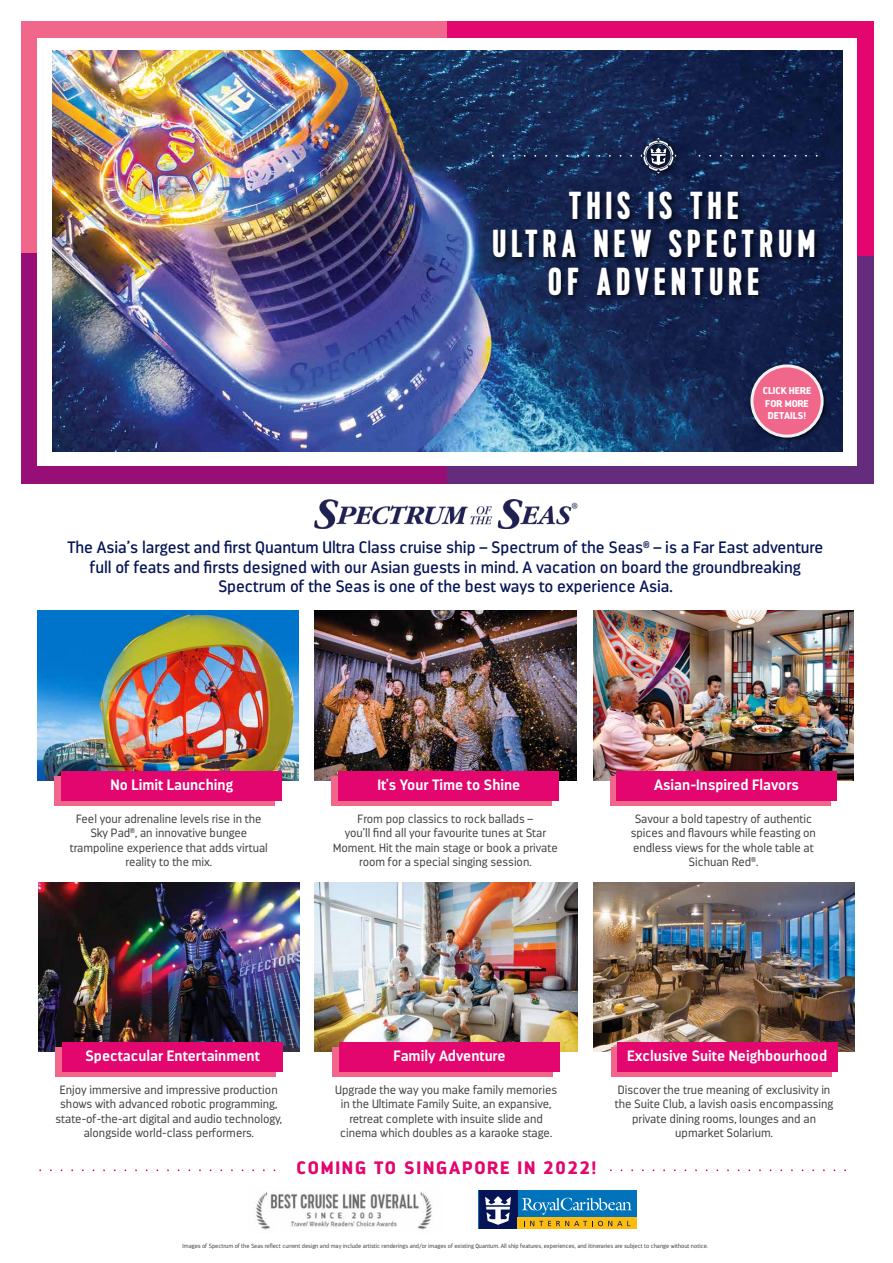
<style>
.page{position:relative;width:893px;height:1263px;background:#fff}
.page>*{position:absolute;margin:0;border:0;box-sizing:border-box;transform-origin:0 0}
.t1{font:700 39px/37.5px "Kapra";letter-spacing:.12em;color:#fff;text-align:center}
.t2{font:900 18px "Darwin";letter-spacing:.1em;color:#e2066e}
.t3{font:16.5px/19.5px "Darwin";color:#061456;text-align:center}
.t4{font:700 15px "Darwin";color:#fff}
.t5{font:300 12px/14.4px "Darwin";color:#414042;text-align:center}
.t6{font:900 9.75px/12.5px "Darwin";color:#fff}
.t7{font:300 6px "Darwin";color:#414042}
</style>
<div class="page">
<img style="left:38px;top:610px;width:260px;height:170px">
<img style="left:593px;top:610px;width:261px;height:170px">
<img style="left:314px;top:610px;width:263px;height:170px">
<img style="left:52px;top:50px;width:791px;height:401px">
<svg style="left:610px;top:776px;width:220px;height:29px"></svg>
<div style="left:616px;top:771px;width:221px;height:29px;background:#e2066e"></div>
<img style="left:480px;top:181px;width:353px;height:135px">
<svg style="left:332px;top:776px;width:220px;height:29px"></svg>
<div style="left:339px;top:771px;width:220px;height:29px;background:#e2066e"></div>
<svg style="left:54px;top:776px;width:221px;height:29px"></svg>
<div style="left:62px;top:771px;width:220px;height:29px;background:#e2066e"></div>
<img style="left:636px;top:133px;width:49px;height:50px">
<svg style="left:640px;top:138px;width:36px;height:36px"></svg>
<img style="left:748px;top:362px;width:81px;height:81px">
<div style="left:752px;top:366px;width:70px;height:70px;background:#f1678c;border-radius:50%"></div>
<div style="left:750px;top:364px;width:74px;height:74px;border:3px solid #f1f1f2;border-radius:50%"></div>
<div style="left:446px;top:21px;width:423px;height:16px;background:#e2066e"></div>
<div style="left:21px;top:27px;width:16px;height:227px;background:#f1678c"></div>
<div style="left:21px;top:254px;width:16px;height:220px;background:#960e76"></div>
<div style="left:858px;top:21px;width:16px;height:235px;background:#e2066e"></div>
<div style="left:858px;top:256px;width:16px;height:219px;background:#652b7c"></div>
<div style="left:21px;top:21px;width:425px;height:16px;background:#f1678c"></div>
<div style="left:442px;top:466px;width:432px;height:17px;background:#652b7c"></div>
<div style="left:21px;top:466px;width:425px;height:17px;background:#960e76"></div>
<img style="left:39px;top:882px;width:260px;height:169px">
<img style="left:594px;top:882px;width:260px;height:169px">
<img style="left:315px;top:882px;width:262px;height:169px">
<svg style="left:611px;top:1047px;width:220px;height:29px"></svg>
<div style="left:617px;top:1042px;width:220px;height:29px;background:#e2066e"></div>
<svg style="left:332px;top:1047px;width:221px;height:29px"></svg>
<div style="left:339px;top:1042px;width:221px;height:29px;background:#e2066e"></div>
<svg style="left:55px;top:1047px;width:220px;height:29px"></svg>
<div style="left:62px;top:1042px;width:221px;height:29px;background:#e2066e"></div>
<div style="left:479px;top:1191px;width:158px;height:38px;background:#0073bb"></div>
<div style="left:479px;top:1191px;width:38px;height:38px;background:#061456"></div>
<div style="left:517px;top:1217px;width:120px;height:12px;background:#febc11"></div>
<svg style="left:524px;top:1221px;width:106px;height:5px"></svg>
<svg style="left:485px;top:1196px;width:26px;height:29px"></svg>
<svg style="left:522px;top:1198px;width:110px;height:17px"></svg>
<img style="left:255px;top:1191px;width:177px;height:39px">
<img style="left:487px;top:150px;width:156px;height:16px">
<svg style="left:493px;top:155px;width:138px;height:2px"></svg>
<img style="left:685px;top:150px;width:143px;height:16px">
<svg style="left:690px;top:155px;width:127px;height:2px"></svg>
<svg style="left:40px;top:1169px;width:236px;height:2px"></svg>
<svg style="left:611px;top:1169px;width:235px;height:2px"></svg>
<img style="left:314px;top:499px;width:264px;height:30px">
<h1 class="t1" style="left:492px;top:188px;width:325px">THIS IS THE<br>ULTRA NEW SPECTRUM<br>OF ADVENTURE</h1>
<p class="t6" style="left:763px;top:385px;width:50px">CLICK HERE<br>FOR MORE<br>DETAILS!</p>
<p class="t3" style="left:67px;top:538px;width:757px">The Asia’s largest and first Quantum Ultra Class cruise ship – Spectrum of the Seas<sup>®</sup> – is a Far East adventure full of feats and firsts designed with our Asian guests in mind. A vacation on board the groundbreaking<br>Spectrum of the Seas is one of the best ways to experience Asia.</p>
<p class="t4" style="left:111px;top:776px;width:124px">No Limit Launching</p>
<p class="t4" style="left:377px;top:776px;width:144px">It's Your Time to Shine</p>
<p class="t5" style="left:70px;top:812px;width:200px">Feel your adrenaline levels rise in the<br>Sky Pad<sup>®</sup>, an innovative bungee trampoline experience that adds virtual reality to the mix.</p>
<p class="t5" style="left:333px;top:812px;width:226px">From pop classics to rock ballads –<br>you’ll find all your favourite tunes at Star Moment. Hit the main stage or book a private room for a special singing session.</p>
<p class="t4" style="left:654px;top:776px;width:146px">Asian-Inspired Flavors</p>
<p class="t5" style="left:631px;top:812px;width:187px">Savour a bold tapestry of authentic spices and flavours while feasting on endless views for the whole table at<br>Sichuan Red<sup>®</sup>.</p>
<p class="t4" style="left:85px;top:1047px;width:176px">Spectacular Entertainment</p>
<p class="t4" style="left:394px;top:1047px;width:114px">Family Adventure</p>
<p class="t4" style="left:627px;top:1047px;width:201px">Exclusive Suite Neighbourhood</p>
<p class="t5" style="left:615px;top:1083px;width:220px">Discover the true meaning of exclusivity in the Suite Club, a lavish oasis encompassing private dining rooms, lounges and an upmarket Solarium.</p>
<p class="t5" style="left:55px;top:1083px;width:228px">Enjoy immersive and impressive production shows with advanced robotic programming, state-of-the-art digital and audio technology, alongside world-class performers.</p>
<p class="t5" style="left:335px;top:1083px;width:223px">Upgrade the way you make family memories in the Ultimate Family Suite, an expansive, retreat complete with insuite slide and cinema which doubles as a karaoke stage.</p>
<h2 class="t2" style="left:296px;top:1156px;width:302px">COMING TO SINGAPORE IN 2022!</h2>
<p class="t7" style="left:183px;top:1243px;width:527px">Images of Spectrum of the Seas reflect current design and may include artistic renderings and/or images of existing Quantum. All ship features, experiences, and itineraries are subject to change without notice.</p>
</div>
